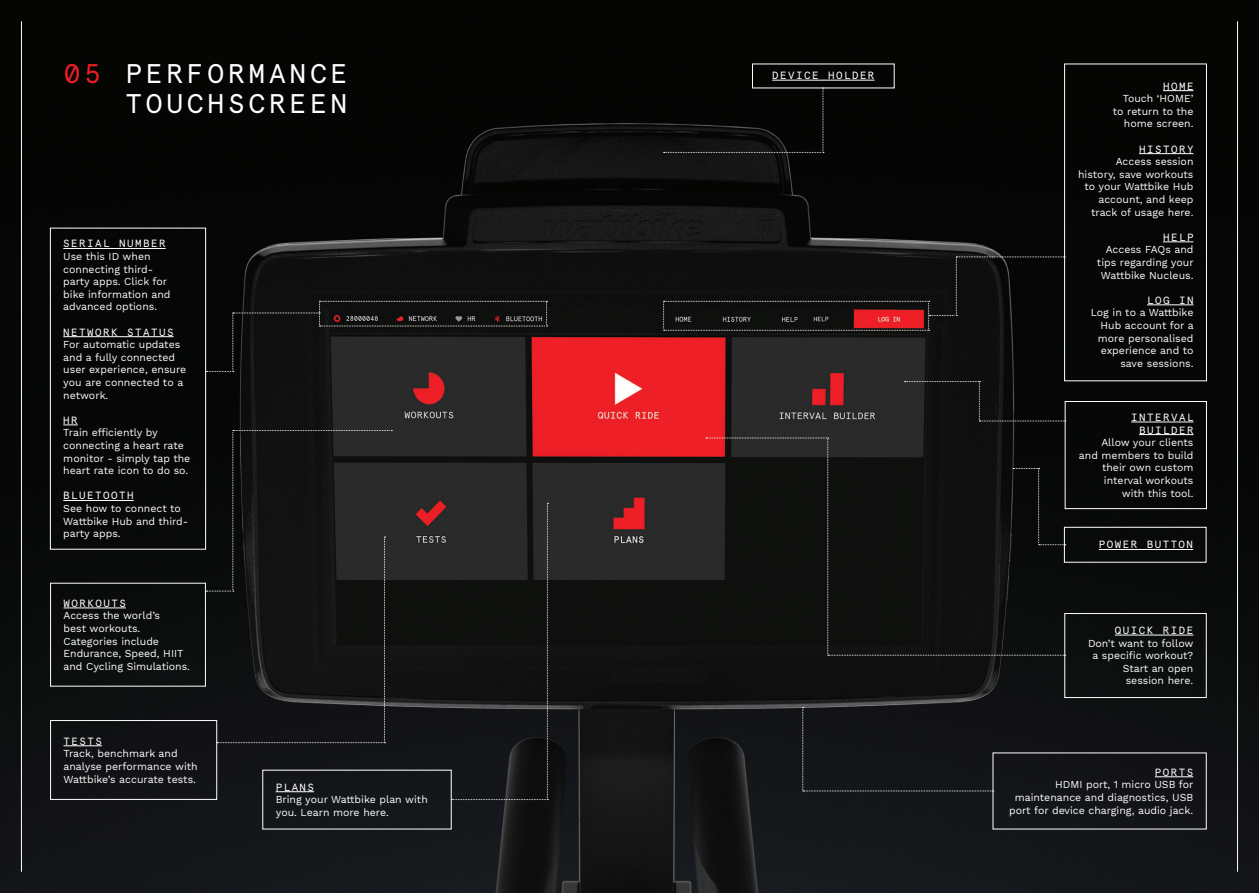
<style>
.page{position:relative;width:1259px;height:893px;background:#fff}
.page>*{position:absolute;margin:0;border:0;box-sizing:border-box;transform-origin:0 0}
.t1{font:27px/30px "Apercu Pro Mono";letter-spacing:.14em;color:#fff;text-align:right}
.t2{font:10.5px/12.6px "Work Sans";color:#fff}
.t3{font:10.5px/12.6px "Apercu Pro Mono";letter-spacing:.14em;color:#fff;text-align:right}
.s1{color:#ee1d23}
</style>
<div class="page">
<img style="left:0;top:0;width:1259px;height:893px">
<hr style="left:21px;top:21px;width:1px;height:851px;background:#fff">
<hr style="left:63px;top:608px;width:63px;height:1px;background:#fff">
<div style="left:50px;top:583px;width:156px;height:103px;border:1px solid #fff"></div>
<hr style="left:63px;top:745px;width:39px;height:1px;background:#fff">
<div style="left:50px;top:720px;width:167px;height:80px;border:1px solid #fff"></div>
<hr style="left:1163px;top:90px;width:30px;height:1px;background:#fff">
<hr style="left:1139px;top:153px;width:54px;height:1px;background:#fff">
<hr style="left:1163px;top:242px;width:30px;height:1px;background:#fff">
<hr style="left:1147px;top:305px;width:46px;height:1px;background:#fff">
<hr style="left:63px;top:248px;width:103px;height:1px;background:#fff">
<hr style="left:63px;top:336px;width:111px;height:1px;background:#fff">
<svg style="left:63px;top:425px;width:15px;height:1px"></svg>
<hr style="left:63px;top:500px;width:71px;height:1px;background:#fff">
<div style="left:50px;top:228px;width:156px;height:321px;border:1px solid #fff"></div>
<hr style="left:1115px;top:635px;width:78px;height:1px;background:#fff">
<div style="left:1064px;top:613px;width:142px;height:85px;border:1px solid #fff"></div>
<hr style="left:276px;top:791px;width:38px;height:1px;background:#fff">
<hr style="left:1155px;top:776px;width:38px;height:1px;background:#fff">
<hr style="left:1098px;top:549px;width:95px;height:1px;background:#fff">
<div style="left:1064px;top:527px;width:142px;height:35px;border:1px solid #fff"></div>
<hr style="left:1131px;top:422px;width:62px;height:1px;background:#fff">
<hr style="left:1139px;top:434px;width:54px;height:1px;background:#fff">
<div style="left:1065px;top:401px;width:141px;height:108px;border:1px solid #fff"></div>
<svg style="left:206px;top:301px;width:341px;height:71px"></svg>
<svg style="left:663px;top:257px;width:402px;height:74px"></svg>
<svg style="left:206px;top:430px;width:186px;height:313px"></svg>
<svg style="left:451px;top:503px;width:97px;height:297px"></svg>
<div style="left:802px;top:707px;width:191px;height:85px;background:#121417"></div>
<svg style="left:706px;top:438px;width:359px;height:218px"></svg>
<svg style="left:904px;top:381px;width:161px;height:41px"></svg>
<svg style="left:663px;top:88px;width:161px;height:65px"></svg>
<hr style="left:772px;top:80px;width:102px;height:1px;background:#fff">
<hr style="left:1237px;top:21px;width:1px;height:851px;background:#fff">
<h1 class="t1" style="left:64px;top:56px;width:285px"><span class="s1">05</span> PERFORMANCE<br>TOUCHSCREEN</h1>
<p class="t3" style="left:63px;top:237px;width:104px">SERIAL NUMBER</p>
<p class="t2" style="left:63px;top:251px;width:109px">Use this ID when connecting third&shy;party apps. Click for bike information and advanced options.</p>
<p class="t3" style="left:63px;top:325px;width:112px">NETWORK STATUS</p>
<p class="t2" style="left:63px;top:339px;width:124px">For automatic updates and a fully connected user experience, ensure you are connected to a network.</p>
<p class="t3" style="left:63px;top:413px;width:16px">HR</p>
<p class="t2" style="left:63px;top:427px;width:128px">Train efficiently by connecting a heart rate monitor - simply tap the heart rate icon to do so.</p>
<p class="t3" style="left:63px;top:489px;width:72px">BLUETOOTH</p>
<p class="t2" style="left:63px;top:503px;width:126px">See how to connect to<br>Wattbike Hub and third&shy;party apps.</p>
<p class="t3" style="left:63px;top:596px;width:64px">WORKOUTS</p>
<p class="t2" style="left:63px;top:610px;width:128px">Access the world’s<br>best workouts.<br>Categories include<br>Endurance, Speed, HIIT and Cycling Simulations.</p>
<p class="t3" style="left:63px;top:734px;width:40px">TESTS</p>
<p class="t2" style="left:63px;top:748px;width:136px">Track, benchmark and analyse performance with<br>Wattbike’s accurate tests.</p>
<p class="t3" style="left:276px;top:780px;width:40px">PLANS</p>
<p class="t2" style="left:276px;top:794px;width:154px">Bring your Wattbike plan with you. Learn more here.</p>
<p class="t3" style="left:772px;top:68px;width:104px">DEVICE HOLDER</p>
<p class="t3" style="left:1163px;top:79px;width:32px">HOME</p>
<p class="t2" style="left:1112px;top:93px;width:82px;text-align:right">Touch ‘HOME’ to return to the home screen.</p>
<p class="t3" style="left:1139px;top:142px;width:56px">HISTORY</p>
<p class="t2" style="left:1078px;top:156px;width:117px;text-align:right">Access session history, save workouts to your Wattbike Hub account, and keep track of usage here.</p>
<p class="t3" style="left:1163px;top:230px;width:32px">HELP</p>
<p class="t2" style="left:1097px;top:244px;width:98px;text-align:right">Access FAQs and tips regarding your<br>Wattbike Nucleus.</p>
<p class="t3" style="left:1147px;top:293px;width:48px">LOG IN</p>
<p class="t2" style="left:1090px;top:307px;width:104px;text-align:right">Log in to a Wattbike<br>Hub account for a more personalised experience and to save sessions.</p>
<p class="t3" style="left:1131px;top:410px;width:64px">INTERVAL<br>BUILDER</p>
<p class="t2" style="left:1079px;top:437px;width:116px;text-align:right">Allow your clients<br>and members to build their own custom interval workouts with this tool.</p>
<p class="t3" style="left:1098px;top:538px;width:96px">POWER BUTTON</p>
<p class="t3" style="left:1115px;top:623px;width:80px">QUICK RIDE</p>
<p class="t2" style="left:1088px;top:637px;width:107px;text-align:right">Don’t want to follow a specific workout?<br>Start an open session here.</p>
<p class="t3" style="left:1155px;top:765px;width:40px">PORTS</p>
<p class="t2" style="left:1009px;top:779px;width:186px;text-align:right">HDMI port, 1 micro USB for maintenance and diagnostics, USB port for device charging, audio jack.</p>
</div>
